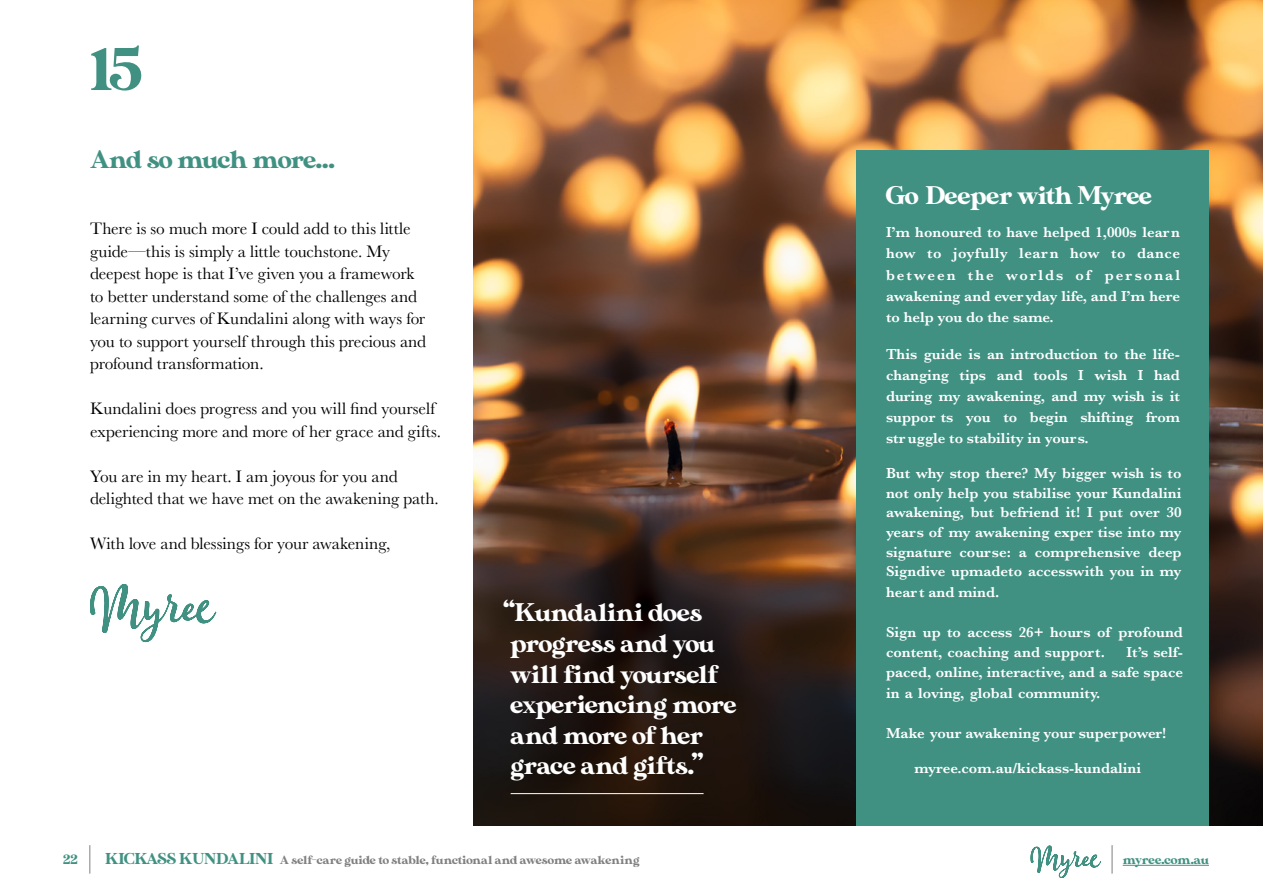
<style>
.page{position:relative;width:1263px;height:893px;background:#fff}
.page>*{position:absolute;margin:0;border:0;box-sizing:border-box;transform-origin:0 0}
.t1{font:60px "MADE Sunflower";color:#419183}
.t2{font:25.5px/30.6px "MADE Sunflower";letter-spacing:-.015em;color:#fff}
.t3{font:25.5px "MADE Sunflower";letter-spacing:-.03em;color:#419183}
.t4{font:17.25px/22.5px "Baskerville";letter-spacing:-.005em;color:#000}
.t5{font:600 15px/21px "Baskerville";color:#fff;text-align:justify}
.t6{font:13.5px "MADE Sunflower";color:#419183}
.t7{font:12.75px "MADE Sunflower";letter-spacing:-.005em;color:#419183}
.t8{font:12px "MADE Sunflower";letter-spacing:-.005em;color:#808080}
.s1{font-size:15.75px;color:#419183}
</style>
<div class="page">
<svg style="left:90px;top:845px;width:1px;height:29px"></svg>
<svg style="left:1112px;top:845px;width:1px;height:29px"></svg>
<svg style="left:1030px;top:845px;width:71px;height:33px"></svg>
<hr style="left:1123px;top:865px;width:86px;height:1px;background:#419183">
<img style="left:473px;top:0;width:790px;height:825px">
<hr style="left:511px;top:793px;width:193px;height:1px;background:#fff">
<svg style="left:90px;top:584px;width:126px;height:58px"></svg>
<div style="left:856px;top:150px;width:353px;height:675px;background:#419183"></div>
<h1 class="t1" style="left:90px;top:36px;width:53px">15</h1>
<h2 class="t3" style="left:90px;top:145px;width:246px">And so much more…</h2>
<p class="t4" style="left:90px;top:217px;width:338px">There is so much more I could add to this little guide—this is simply a little touchstone. My deepest hope is that I’ve given you a framework to better understand some of the challenges and learning curves of Kundalini along with ways for you to support yourself through this precious and profound transformation.</p>
<p class="t4" style="left:90px;top:397px;width:353px">Kundalini does progress and you will find yourself experiencing more and more of her grace and gifts.</p>
<p class="t4" style="left:90px;top:465px;width:350px">You are in my heart. I am joyous for you and delighted that we have met on the awakening path.</p>
<p class="t4" style="left:90px;top:532px;width:302px">With love and blessings for your awakening,</p>
<h2 class="t2" style="left:511px;top:599px;width:227px;text-indent:-8px">“Kundalini does progress and you will find yourself experiencing more and more of her grace and gifts.”</h2>
<h2 class="t2" style="left:886px;top:182px;width:267px">Go Deeper with Myree</h2>
<p class="t5" style="left:886px;top:222px;width:296px">I’m honoured to have helped 1,000s learn how to joyfully learn how to dance between the worlds of personal awakening and ever yday life, and I’m here to help you do the same.</p>
<p class="t5" style="left:886px;top:343px;width:296px">This guide is an introduction to the life&shy;changing tips and tools I wish I had during my awakening, and my wish is it suppor ts you to begin shifting from str uggle to stability in yours.</p>
<p class="t5" style="left:886px;top:463px;width:297px;line-height:19.8px">But why stop there? My bigger wish is to not only help you stabilise your Kundalini awakening, but befriend it! I put over 30 years of my awakening exper tise into my signature course: a comprehensive deep Signdive upmadeto accesswith you in my hear t and mind.</p>
<p class="t5" style="left:886px;top:622px;width:298px;line-height:20.1px">Sign up to access 26+ hours of profound content, coaching and support.</p>
<p class="t5" style="left:886px;top:642px;width:299px;line-height:20.1px;text-indent:241px">It’s self&shy;paced, online, interactive, and a safe space in a loving, global community.</p>
<p class="t5" style="left:886px;top:722px;width:282px">Make your awakening your superpower!</p>
<p class="t5" style="left:914px;top:758px;width:228px">myree.com.au/kickass-kundalini</p>
<p class="t8" style="left:105px;top:853px;width:536px"><span class="s1">KICKASS KUNDALINI</span> A self-care guide to stable, functional and awesome awakening</p>
<p class="t6" style="left:63px;top:852px;width:16px">22</p>
<p class="t7" style="left:1123px;top:852px;width:88px">myree.com.au</p>
</div>
